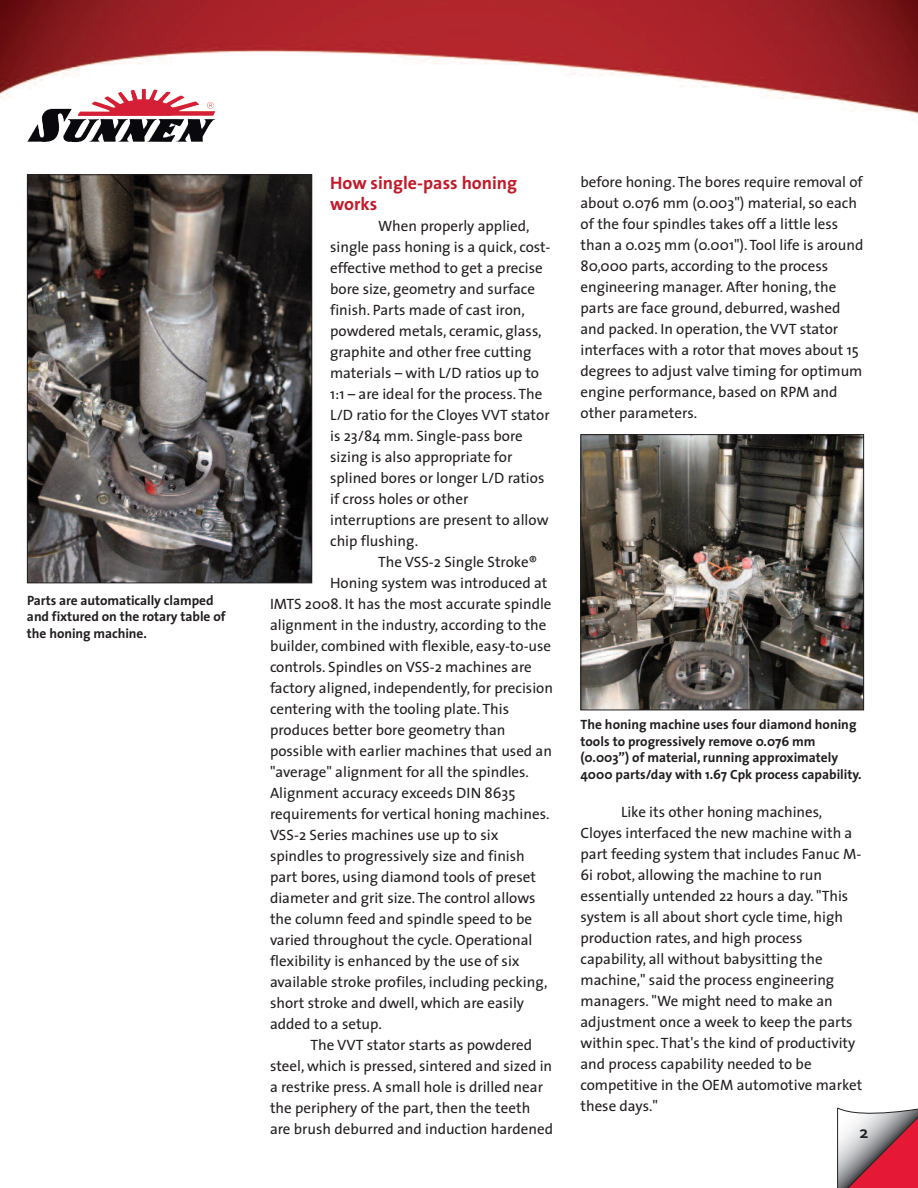
<style>
.page{position:relative;width:918px;height:1188px;background:#fff}
.page>*{position:absolute;margin:0;border:0;box-sizing:border-box;transform-origin:0 0}
.t1{font:700 18px/21px "The Sans";color:#c31a2a}
.t2{font:700 18px "Corbel";color:#231f20}
.t3{font:15px/21px "The Sans";color:#231f20}
.t4{font:700 13.5px/16.5px "The Sans";color:#231f20}
</style>
<div class="page">
<img style="left:0;top:0;width:918px;height:135px">
<img style="left:27px;top:92px;width:96px;height:50px">
<svg style="left:838px;top:1108px;width:80px;height:80px;background:#c37682"></svg>
<hr style="left:837px;top:1108px;width:1px;height:80px;background:#231f20">
<img style="left:582px;top:436px;width:280px;height:272px">
<div style="left:580px;top:434px;width:284px;height:276px;border:1px solid #231f20"></div>
<img style="left:29px;top:176px;width:281px;height:405px">
<div style="left:27px;top:174px;width:285px;height:409px;border:1px solid #231f20"></div>
<p class="t4" style="left:27px;top:593px;width:200px">Parts are automatically clamped and fixtured on the rotary table of the honing machine.</p>
<p class="t1" style="left:330px;top:174px;width:189px">How single-pass honing works</p>
<p class="t3" style="left:330px;top:217px;width:222px;text-indent:48px">When properly applied, single pass honing is a quick, cost&shy;effective method to get a precise bore size, geometry and surface finish. Parts made of cast iron, powdered metals, ceramic, glass, graphite and other free cutting materials – with L/D ratios up to<br>1:1 – are ideal for the process. The<br>L/D ratio for the Cloyes VVT stator is 23/84 mm. Single-pass bore sizing is also appropriate for splined bores or longer L/D ratios if cross holes or other interruptions are present to allow chip flushing.</p>
<p class="t3" style="left:378px;top:553px;width:161px">The VSS-2 Single Stroke®</p>
<p class="t3" style="left:330px;top:574px;width:219px">Honing system was introduced at</p>
<p class="t3" style="left:270px;top:595px;width:283px">IMTS 2008. It has the most accurate spindle</p>
<p class="t3" style="left:270px;top:616px;width:278px">alignment in the industry, according to the</p>
<p class="t3" style="left:270px;top:637px;width:283px">builder, combined with flexible, easy-to-use</p>
<p class="t3" style="left:270px;top:658px;width:263px">controls. Spindles on VSS-2 machines are</p>
<p class="t3" style="left:270px;top:679px;width:285px">factory aligned, independently, for precision</p>
<p class="t3" style="left:270px;top:700px;width:241px">centering with the tooling plate. This</p>
<p class="t3" style="left:270px;top:721px;width:237px">produces better bore geometry than</p>
<p class="t3" style="left:270px;top:742px;width:284px">possible with earlier machines that used an</p>
<p class="t3" style="left:270px;top:763px;width:261px">"average" alignment for all the spindles.</p>
<p class="t3" style="left:270px;top:784px;width:247px">Alignment accuracy exceeds DIN 8635</p>
<p class="t3" style="left:270px;top:805px;width:281px">requirements for vertical honing machines.</p>
<p class="t3" style="left:270px;top:826px;width:230px">VSS-2 Series machines use up to six</p>
<p class="t3" style="left:270px;top:847px;width:256px">spindles to progressively size and finish</p>
<p class="t3" style="left:270px;top:868px;width:268px">part bores, using diamond tools of preset</p>
<p class="t3" style="left:270px;top:889px;width:267px">diameter and grit size. The control allows</p>
<p class="t3" style="left:270px;top:910px;width:264px">the column feed and spindle speed to be</p>
<p class="t3" style="left:270px;top:931px;width:264px">varied throughout the cycle. Operational</p>
<p class="t3" style="left:270px;top:952px;width:251px">flexibility is enhanced by the use of six</p>
<p class="t3" style="left:270px;top:973px;width:279px">available stroke profiles, including pecking,</p>
<p class="t3" style="left:270px;top:994px;width:256px">short stroke and dwell, which are easily</p>
<p class="t3" style="left:270px;top:1015px;width:113px">added to a setup.</p>
<p class="t3" style="left:311px;top:1036px;width:223px">The VVT stator starts as powdered</p>
<p class="t3" style="left:270px;top:1057px;width:284px">steel, which is pressed, sintered and sized in</p>
<p class="t3" style="left:270px;top:1078px;width:275px">a restrike press. A small hole is drilled near</p>
<p class="t3" style="left:270px;top:1099px;width:262px">the periphery of the part, then the teeth</p>
<p class="t3" style="left:270px;top:1120px;width:285px">are brush deburred and induction hardened</p>
<p class="t3" style="left:581px;top:173px;width:284px">before honing. The bores require removal of about 0.076 mm (0.003") material, so each of the four spindles takes off a little less than a 0.025 mm (0.001"). Tool life is around 80,000 parts, according to the process engineering manager. After honing, the parts are face ground, deburred, washed and packed. In operation, the VVT stator interfaces with a rotor that moves about 15 degrees to adjust valve timing for optimum engine performance, based on RPM and other parameters.</p>
<p class="t4" style="left:580px;top:718px;width:283px">The honing machine uses four diamond honing tools to progressively remove 0.076 mm (0.003”) of material, running approximately 4000 parts/day with 1.67 Cpk process capability.</p>
<p class="t3" style="left:581px;top:803px;width:283px;text-indent:40px">Like its other honing machines, Cloyes interfaced the new machine with a part feeding system that includes Fanuc M-6i robot, allowing the machine to run essentially untended 22 hours a day. "This system is all about short cycle time, high production rates, and high process capability, all without babysitting the machine," said the process engineering managers. "We might need to make an adjustment once a week to keep the parts within spec. That's the kind of productivity and process capability needed to be competitive in the OEM automotive market these days."</p>
<p class="t2" style="left:860px;top:1122px;width:10px">2</p>
</div>
